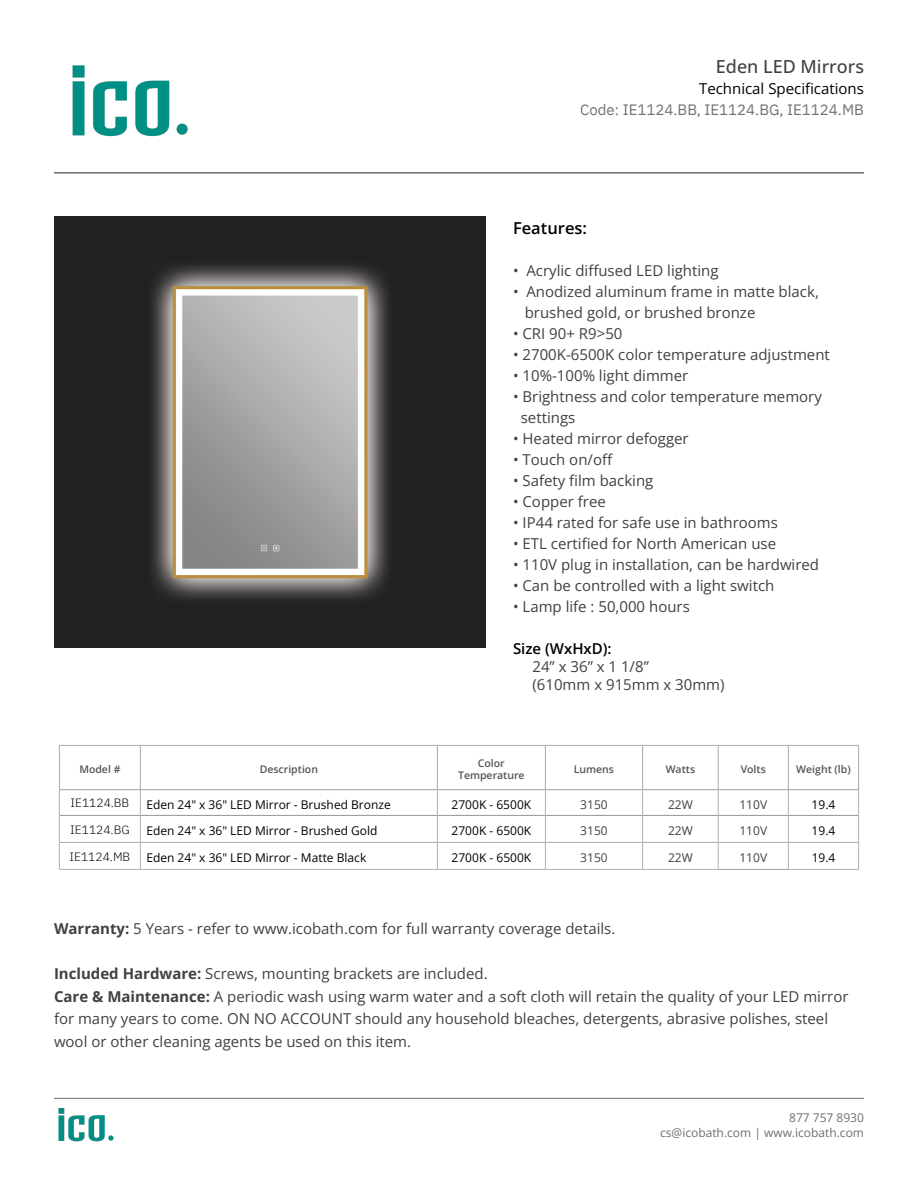
<style>
.page{position:relative;width:918px;height:1188px;background:#fff}
.page>*{position:absolute;margin:0;border:0;box-sizing:border-box;transform-origin:0 0}
.t1{font:500 18px "Open Sans";color:#414042}
.t2{font:600 16.5px "Open Sans";color:#000}
.t3{font:15px/22.5px "Open Sans";color:#414042}
.t4{font:15px "IBM Plex Sans";color:#717275}
.t5{font:15px "Open Sans";color:#000}
.t6{font:600 15px "Open Sans";color:#000}
.t7{font:12px "Open Sans";color:#000}
.t8{font:12px/14.4px "Open Sans";color:#6d6e71;text-align:right}
.t9{font:12px "Open Sans";color:#414042}
.t10{font:300 12px "IBM Plex Sans";color:#000}
.t11{font:600 10.5px/12.6px "Open Sans";color:#515457;text-align:center}
.s1{font-weight:700}
</style>
<div class="page">
<img style="left:54px;top:216px;width:432px;height:432px">
<hr style="left:59px;top:745px;width:81px;height:1px;background:#a7a9ac">
<hr style="left:59px;top:746px;width:1px;height:44px;background:#a7a9ac">
<hr style="left:140px;top:745px;width:297px;height:1px;background:#a7a9ac">
<hr style="left:140px;top:746px;width:1px;height:44px;background:#a7a9ac">
<hr style="left:437px;top:745px;width:108px;height:1px;background:#a7a9ac">
<hr style="left:437px;top:746px;width:1px;height:44px;background:#a7a9ac">
<hr style="left:545px;top:745px;width:98px;height:1px;background:#a7a9ac">
<hr style="left:545px;top:746px;width:1px;height:44px;background:#a7a9ac">
<hr style="left:643px;top:745px;width:75px;height:1px;background:#a7a9ac">
<hr style="left:642px;top:746px;width:1px;height:44px;background:#a7a9ac">
<hr style="left:718px;top:745px;width:70px;height:1px;background:#a7a9ac">
<hr style="left:718px;top:746px;width:1px;height:44px;background:#a7a9ac">
<hr style="left:788px;top:745px;width:71px;height:1px;background:#a7a9ac">
<hr style="left:788px;top:746px;width:1px;height:44px;background:#a7a9ac">
<hr style="left:858px;top:746px;width:1px;height:44px;background:#a7a9ac">
<hr style="left:60px;top:842px;width:80px;height:1px;background:#a7a9ac">
<hr style="left:141px;top:842px;width:296px;height:1px;background:#a7a9ac">
<hr style="left:438px;top:842px;width:107px;height:1px;background:#a7a9ac">
<hr style="left:546px;top:842px;width:96px;height:1px;background:#a7a9ac">
<hr style="left:643px;top:842px;width:75px;height:1px;background:#a7a9ac">
<hr style="left:718px;top:842px;width:70px;height:1px;background:#a7a9ac">
<hr style="left:789px;top:842px;width:69px;height:1px;background:#a7a9ac">
<hr style="left:60px;top:815px;width:80px;height:1px;background:#939598">
<hr style="left:141px;top:815px;width:296px;height:1px;background:#939598">
<hr style="left:438px;top:815px;width:107px;height:1px;background:#939598">
<hr style="left:546px;top:815px;width:96px;height:1px;background:#939598">
<hr style="left:643px;top:815px;width:75px;height:1px;background:#939598">
<hr style="left:718px;top:815px;width:70px;height:1px;background:#939598">
<hr style="left:789px;top:815px;width:69px;height:1px;background:#939598">
<hr style="left:59px;top:789px;width:81px;height:1px;background:#9d9fa2">
<hr style="left:140px;top:789px;width:297px;height:1px;background:#9d9fa2">
<hr style="left:437px;top:789px;width:108px;height:1px;background:#9d9fa2">
<hr style="left:545px;top:789px;width:98px;height:1px;background:#9d9fa2">
<hr style="left:643px;top:789px;width:75px;height:1px;background:#9d9fa2">
<hr style="left:718px;top:789px;width:70px;height:1px;background:#9d9fa2">
<hr style="left:788px;top:789px;width:71px;height:1px;background:#9d9fa2">
<hr style="left:718px;top:869px;width:70px;height:1px;background:#9d9fa2">
<svg style="left:59px;top:790px;width:1px;height:79px"></svg>
<svg style="left:140px;top:790px;width:1px;height:79px"></svg>
<svg style="left:437px;top:790px;width:1px;height:79px"></svg>
<svg style="left:545px;top:790px;width:1px;height:79px"></svg>
<svg style="left:642px;top:790px;width:1px;height:79px"></svg>
<svg style="left:718px;top:790px;width:1px;height:79px"></svg>
<svg style="left:788px;top:790px;width:1px;height:79px"></svg>
<svg style="left:858px;top:790px;width:1px;height:79px"></svg>
<hr style="left:59px;top:869px;width:81px;height:1px;background:#afb1b4">
<hr style="left:140px;top:869px;width:297px;height:1px;background:#afb1b4">
<hr style="left:437px;top:869px;width:108px;height:1px;background:#afb1b4">
<hr style="left:545px;top:869px;width:98px;height:1px;background:#afb1b4">
<hr style="left:643px;top:869px;width:75px;height:1px;background:#afb1b4">
<hr style="left:788px;top:869px;width:71px;height:1px;background:#afb1b4">
<hr style="left:54px;top:1098px;width:810px;height:1px;background:#6d6e71">
<img style="left:58px;top:1107px;width:56px;height:35px">
<hr style="left:54px;top:172px;width:810px;height:2px;background:#6d6e71">
<img style="left:72px;top:65px;width:116px;height:72px">
<p class="t1" style="left:716px;top:54px;width:150px">Eden LED Mirrors</p>
<p class="t5" style="left:699px;top:79px;width:166px">Technical Specifications</p>
<p class="t4" style="left:580px;top:98px;width:285px">Code: IE1124.BB, IE1124.BG, IE1124.MB</p>
<p class="t2" style="left:513px;top:216px;width:76px">Features:</p>
<p class="t3" style="left:513px;top:259px;width:207px">• Acrylic diffused LED lighting</p>
<p class="t3" style="left:525px;top:280px;width:296px;line-height:21px;text-indent:-12px">• Anodized aluminum frame in matte black, brushed gold, or brushed bronze</p>
<p class="t3" style="left:513px;top:322px;width:111px">• CRI 90+ R9&gt;50</p>
<p class="t3" style="left:513px;top:343px;width:318px">• 2700K-6500K color temperature adjustment</p>
<p class="t3" style="left:513px;top:364px;width:177px">• 10%-100% light dimmer</p>
<p class="t3" style="left:521px;top:385px;width:303px;line-height:21px;text-indent:-8px">• Brightness and color temperature memory settings</p>
<p class="t3" style="left:513px;top:427px;width:177px">• Heated mirror defogger</p>
<p class="t3" style="left:513px;top:448px;width:101px">• Touch on/off</p>
<p class="t3" style="left:513px;top:469px;width:142px">• Safety film backing</p>
<p class="t3" style="left:513px;top:490px;width:94px">• Copper free</p>
<p class="t3" style="left:513px;top:511px;width:266px">• IP44 rated for safe use in bathrooms</p>
<p class="t3" style="left:513px;top:532px;width:265px">• ETL certified for North American use</p>
<p class="t3" style="left:513px;top:553px;width:308px">• 110V plug in installation, can be hardwired</p>
<p class="t3" style="left:513px;top:574px;width:263px">• Can be controlled with a light switch</p>
<p class="t3" style="left:513px;top:595px;width:178px">• Lamp life : 50,000 hours</p>
<p class="t6" style="left:513px;top:638px;width:100px">Size (WxHxD):</p>
<p class="t3" style="left:532px;top:657px;width:194px;line-height:18px">24” x 36” x 1 1/8”<br>(610mm x 915mm x 30mm)</p>
<p class="t11" style="left:79px;top:763px;width:43px">Model #</p>
<p class="t11" style="left:260px;top:763px;width:60px">Description</p>
<p class="t11" style="left:458px;top:757px;width:68px">Color<br>Temperature</p>
<p class="t11" style="left:574px;top:763px;width:42px">Lumens</p>
<p class="t11" style="left:666px;top:763px;width:31px">Watts</p>
<p class="t11" style="left:741px;top:763px;width:27px">Volts</p>
<p class="t11" style="left:796px;top:763px;width:56px">Weight (lb)</p>
<p class="t10" style="left:71px;top:794px;width:60px">IE1124.BB</p>
<p class="t7" style="left:146px;top:796px;width:246px">Eden 24" x 36" LED Mirror - Brushed Bronze</p>
<p class="t7" style="left:452px;top:796px;width:81px">2700K - 6500K</p>
<p class="t9" style="left:580px;top:796px;width:29px">3150</p>
<p class="t9" style="left:668px;top:796px;width:26px">22W</p>
<p class="t9" style="left:739px;top:796px;width:29px">110V</p>
<p class="t7" style="left:812px;top:796px;width:25px">19.4</p>
<p class="t10" style="left:70px;top:820px;width:61px">IE1124.BG</p>
<p class="t7" style="left:146px;top:823px;width:233px">Eden 24" x 36" LED Mirror - Brushed Gold</p>
<p class="t7" style="left:452px;top:823px;width:81px">2700K - 6500K</p>
<p class="t9" style="left:580px;top:823px;width:29px">3150</p>
<p class="t9" style="left:668px;top:823px;width:26px">22W</p>
<p class="t9" style="left:739px;top:823px;width:29px">110V</p>
<p class="t7" style="left:812px;top:823px;width:25px">19.4</p>
<p class="t10" style="left:70px;top:847px;width:62px">IE1124.MB</p>
<p class="t7" style="left:146px;top:850px;width:221px">Eden 24" x 36" LED Mirror - Matte Black</p>
<p class="t7" style="left:452px;top:850px;width:81px">2700K - 6500K</p>
<p class="t9" style="left:580px;top:850px;width:29px">3150</p>
<p class="t9" style="left:668px;top:850px;width:26px">22W</p>
<p class="t9" style="left:739px;top:850px;width:29px">110V</p>
<p class="t7" style="left:812px;top:850px;width:25px">19.4</p>
<p class="t3" style="left:54px;top:917px;width:563px"><span class="s1">Warranty:</span> 5 Years - refer to www.icobath.com for full warranty coverage details.</p>
<p class="t3" style="left:54px;top:962px;width:796px"><span class="s1">Included Hardware:</span> Screws, mounting brackets are included.<br><span class="s1">Care &amp; Maintenance:</span> A periodic wash using warm water and a soft cloth will retain the quality of your LED mirror for many years to come. ON NO ACCOUNT should any household bleaches, detergents, abrasive polishes, steel wool or other cleaning agents be used on this item.</p>
<p class="t8" style="left:660px;top:1111px;width:205px">877 757 8930<br>cs@icobath.com | www.icobath.com</p>
</div>
